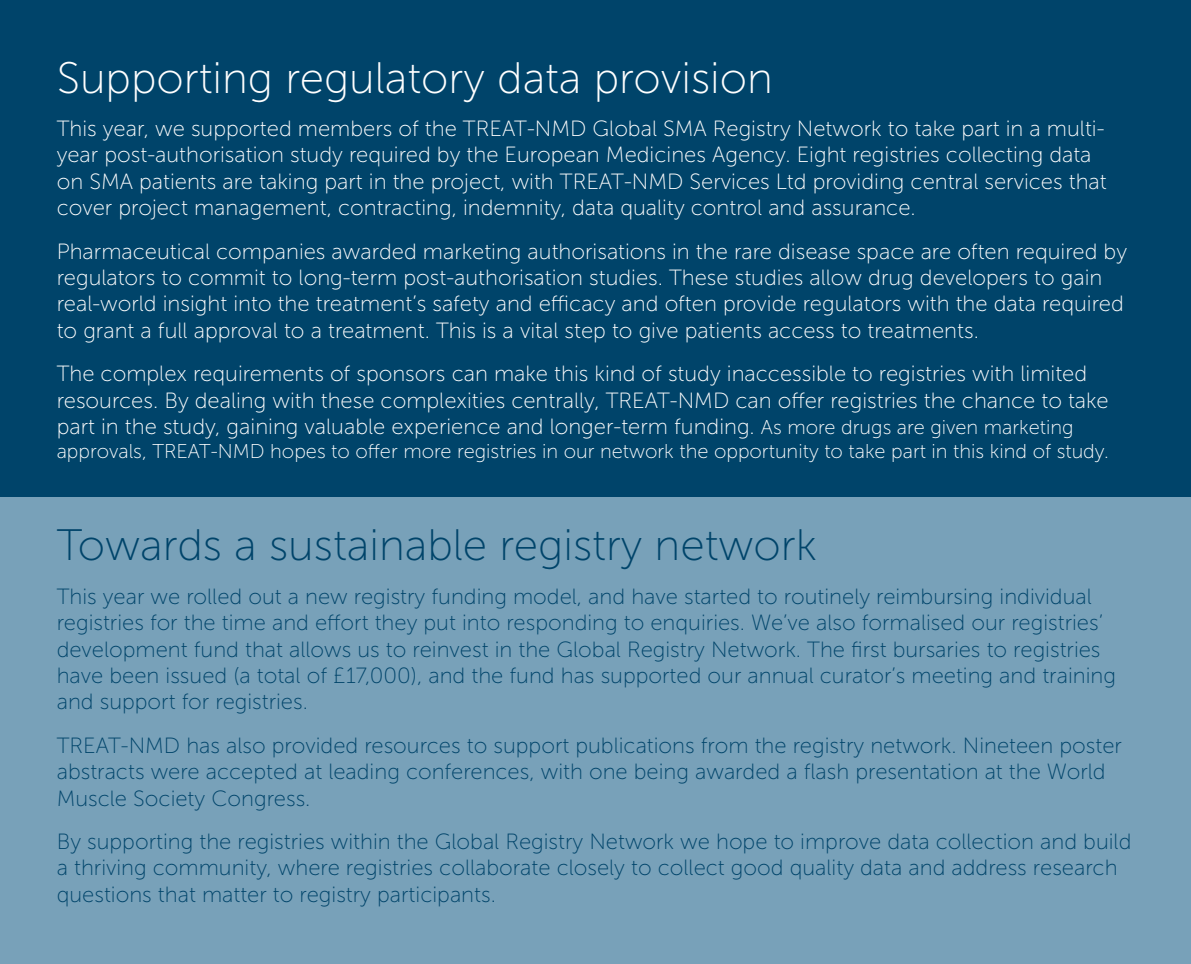
<style>
.page{position:relative;width:1191px;height:964px;background:#fff}
.page>*{position:absolute;margin:0;border:0;box-sizing:border-box;transform-origin:0 0}
.Body_text{font:44px "Museo Sans 100";color:#00446a}
.Section_Heading{font:44px "Museo Sans 100";color:#fff}
.Section_Heading-2{font:22px/26.4px "Museo Sans 100";color:#fff}
.Body_text-2{font:22px/26.4px "Museo Sans 100";color:#00446a}
.Section_Heading-3{font:20px "Museo Sans 100";color:#fff}
.s1{font-size:20px}
</style>
<div class="page">
<div style="left:0;top:0;width:1191px;height:497px;background:#00446a"></div>
<div style="left:0;top:497px;width:1191px;height:467px;background:#78a1b9"></div>
<p class="Section_Heading" style="left:57px;top:54px;width:717px">Supporting regulatory data provision</p>
<p class="Section_Heading-2" style="left:57px;top:115px;width:1051px">This year, we supported members of the TREAT-NMD Global SMA Registry Network to take part in a multi&shy;year post-authorisation study required by the European Medicines Agency. Eight registries collecting data on SMA patients are taking part in the project, with TREAT-NMD Services Ltd providing central services that cover project management, contracting, indemnity, data quality control and assurance.</p>
<p class="Section_Heading-2" style="left:57px;top:238px;width:1072px">Pharmaceutical companies awarded marketing authorisations in the rare disease space are often required by regulators to commit to long-term post-authorisation studies. These studies allow drug developers to gain real-world insight into the treatment’s safety and efficacy and often provide regulators with the data required to grant a full approval to a treatment. This is a vital step to give patients access to treatments.</p>
<p class="Section_Heading-2" style="left:57px;top:361px;width:1053px">The complex requirements of sponsors can make this kind of study inaccessible to registries with limited resources. By dealing with these complexities centrally, TREAT-NMD can offer registries the chance to take part in the study, gaining valuable experience and longer-term funding. <span class="s1">As more drugs are given marketing</span></p>
<p class="Section_Heading-3" style="left:57px;top:440px;width:1053px">approvals, TREAT-NMD hopes to offer more registries in our network the opportunity to take part in this kind of study.</p>
<p class="Body_text" style="left:57px;top:522px;width:761px">Towards a sustainable registry network</p>
<p class="Body_text-2" style="left:57px;top:583px;width:1060px">This year we rolled out a new registry funding model, and have started to routinely reimbursing individual registries for the time and effort they put into responding to enquiries. We’ve also formalised our registries’ development fund that allows us to reinvest in the Global Registry Network. The first bursaries to registries have been issued (a total of £17,000), and the fund has supported our annual curator’s meeting and training and support for registries.</p>
<p class="Body_text-2" style="left:57px;top:732px;width:1066px">TREAT-NMD has also provided resources to support publications from the registry network. Nineteen poster abstracts were accepted at leading conferences, with one being awarded a flash presentation at the World<br>Muscle Society Congress.</p>
<p class="Body_text-2" style="left:57px;top:828px;width:1076px">By supporting the registries within the Global Registry Network we hope to improve data collection and build a thriving community, where registries collaborate closely to collect good quality data and address research questions that matter to registry participants.</p>
</div>
